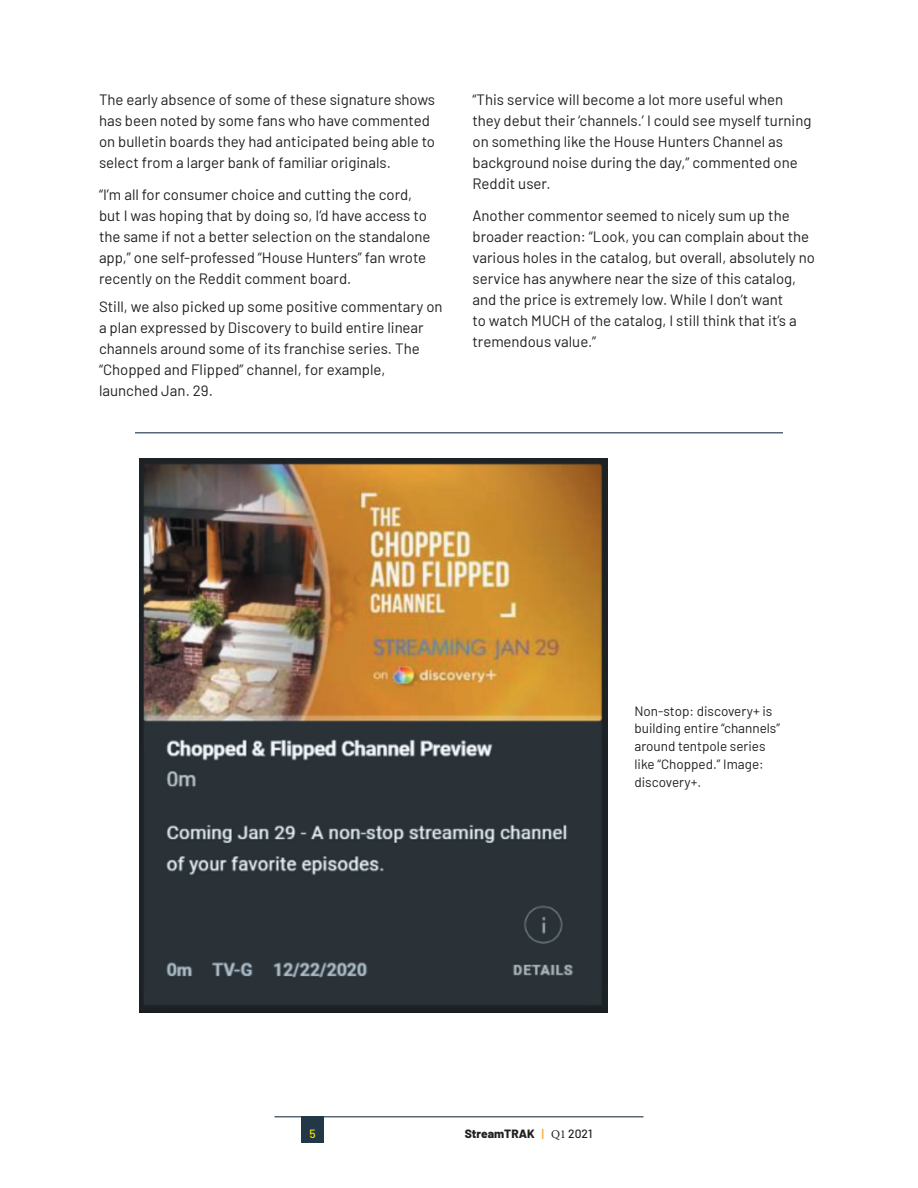
<style>
.page{position:relative;width:918px;height:1188px;background:#fff}
.page>*{position:absolute;margin:0;border:0;box-sizing:border-box;transform-origin:0 0}
.t1{font:15px/21px "Barlow";color:#231f20}
.t2{font:13.5px/18px "Barlow";color:#231f20}
.t3{font:800 12px "Barlow";color:#231f20}
.t4{font:500 12px "Barlow";color:#fcdf01}
.s1{font-weight:500;color:#f89c23}
.s2{font-family:"Minion Pro";font-weight:400}
.s3{font-weight:500}
</style>
<div class="page">
<hr style="left:135px;top:432px;width:648px;height:2px;background:#586876">
<hr style="left:274px;top:1116px;width:370px;height:2px;background:#586876">
<div style="left:302px;top:1116px;width:22px;height:27px;background:#223847"></div>
<img style="left:140px;top:459px;width:468px;height:554px">
<p class="t1" style="left:99px;top:88px;width:338px">The early absence of some of these signature shows has been noted by some fans who have commented on bulletin boards they had anticipated being able to select from a larger bank of familiar originals.</p>
<p class="t1" style="left:99px;top:182px;width:333px">“I’m all for consumer choice and cutting the cord, but I was hoping that by doing so, I’d have access to the same if not a better selection on the standalone app,” one self-professed “House Hunters” fan wrote recently on the Reddit comment board.</p>
<p class="t1" style="left:99px;top:295px;width:345px">Still, we also picked up some positive commentary on a plan expressed by Discovery to build entire linear channels around some of its franchise series. The “Chopped and Flipped” channel, for example, launched Jan. 29.</p>
<p class="t1" style="left:472px;top:88px;width:340px">“This service will become a lot more useful when they debut their ‘channels.’ I could see myself turning on something like the House Hunters Channel as background noise during the day,” commented one Reddit user.</p>
<p class="t1" style="left:472px;top:203px;width:344px">Another commentor seemed to nicely sum up the broader reaction: “Look, you can complain about the various holes in the catalog, but overall, absolutely no service has anywhere near the size of this catalog, and the price is extremely low. While I don’t want<br>to watch MUCH of the catalog, I still think that it’s a tremendous value.”</p>
<p class="t2" style="left:634px;top:701px;width:147px">Non-stop: discovery+ is building entire “channels” around tentpole series like “Chopped.” Image: discovery+.</p>
<p class="t4" style="left:310px;top:1125px;width:8px">5</p>
<p class="t3" style="left:465px;top:1125px;width:129px">StreamTRAK <span class="s1">|</span> <span class="s2">Q1</span> <span class="s3">2021</span></p>
</div>
